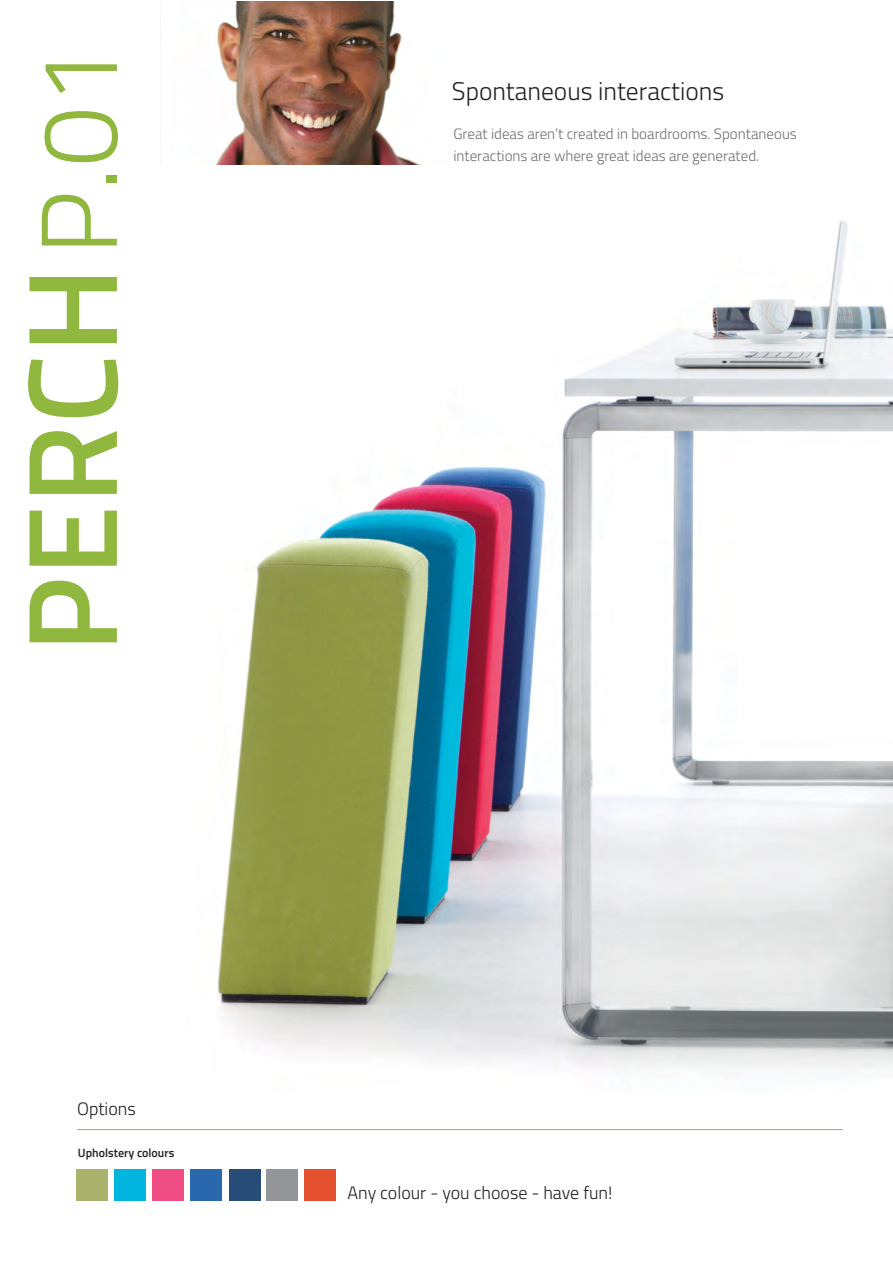
<style>
.page{position:relative;width:893px;height:1263px;background:#fff}
.page>*{position:absolute;margin:0;border:0;box-sizing:border-box;transform-origin:0 0}
.t1{font:600 127.5px "Titillium Web";letter-spacing:.01em;color:#90b73e}
.t2{font:300 25.5px "Titillium Web";color:#231f20}
.t3{font:300 18px "Titillium Web";color:#231f20}
.t4{font:300 15px/22.8px "Titillium Web";color:#6d6e70}
.t5{font:600 12px "Titillium Web";color:#231f20}
.s1{font-weight:300;font-size:108px}
</style>
<div class="page">
<img style="left:217px;top:220px;width:676px;height:849px">
<hr style="left:77px;top:1129px;width:766px;height:1px;background:#90b73e">
<div style="left:114px;top:1169px;width:32px;height:32px;background:#00b6de"></div>
<div style="left:152px;top:1169px;width:32px;height:32px;background:#ef4d84"></div>
<div style="left:190px;top:1169px;width:32px;height:32px;background:#2a68ad"></div>
<div style="left:229px;top:1169px;width:32px;height:32px;background:#264c77"></div>
<div style="left:266px;top:1169px;width:32px;height:32px;background:#939598"></div>
<div style="left:304px;top:1169px;width:32px;height:32px;background:#e5512e"></div>
<div style="left:76px;top:1169px;width:31px;height:32px;background:#aab26b"></div>
<img style="left:216px;top:2px;width:204px;height:162px">
<h1 class="t1" style="left:-28px;top:652px;width:609px;rotate:-90deg">PERCH <span class="s1">P.01</span></h1>
<h2 class="t2" style="left:452px;top:72px;width:274px">Spontaneous interactions</h2>
<p class="t4" style="left:453px;top:122px;width:345px">Great ideas aren’t created in boardrooms. Spontaneous interactions are where great ideas are generated.</p>
<p class="t3" style="left:77px;top:1095px;width:60px">Options</p>
<p class="t5" style="left:78px;top:1143px;width:98px">Upholstery colours</p>
<p class="t3" style="left:347px;top:1179px;width:266px">Any colour - you choose - have fun!</p>
</div>
